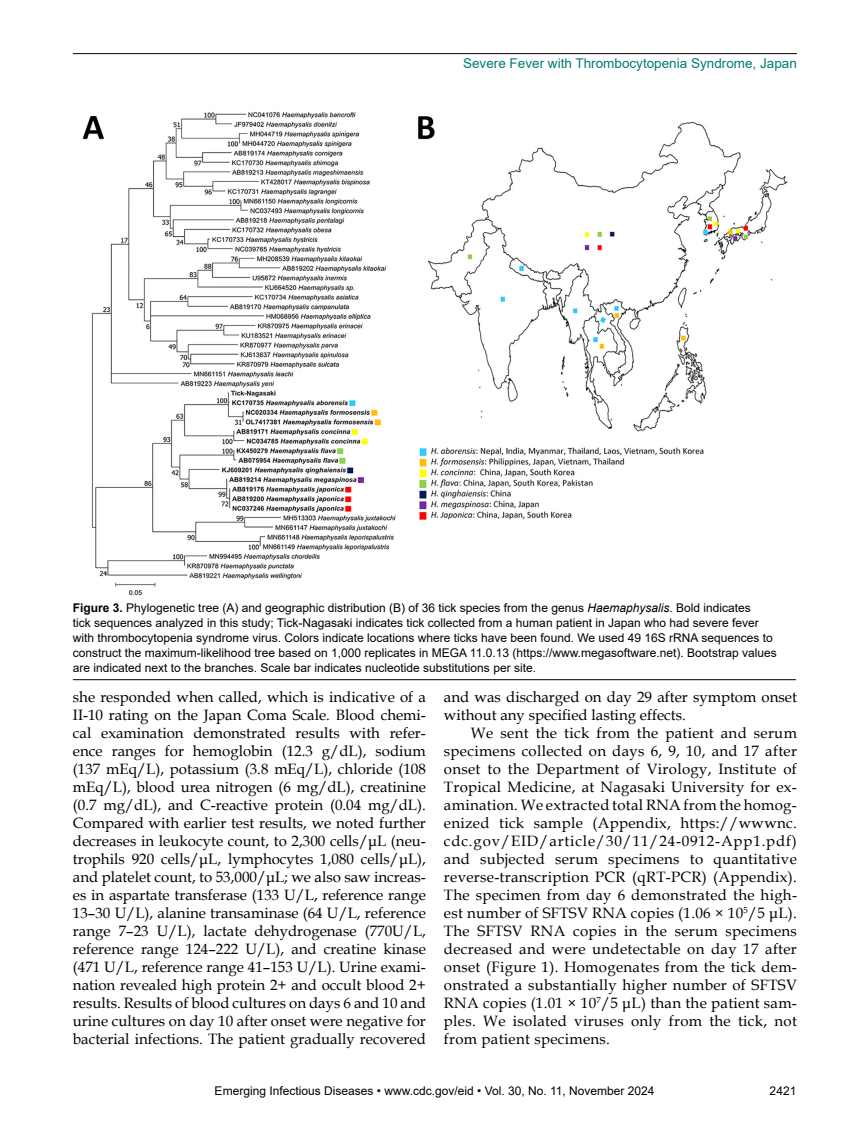
<style>
.page{position:relative;width:851px;height:1134px;background:#fff}
.page>*{position:absolute;margin:0;border:0;box-sizing:border-box;transform-origin:0 0}
.t1{font:15px/18px "Book Antiqua";color:#000;text-align:justify}
.t2{font:13.5px "Arial";color:#007d70}
.t3{font:12px/15px "Arial";color:#000}
.s1{font-weight:700}
.s2{font-style:italic}
</style>
<div class="page">
<hr style="left:73px;top:53px;width:723px;height:1px;background:#000">
<img style="left:82px;top:112px;width:706px;height:484px">
<hr style="left:73px;top:679px;width:723px;height:1px;background:#000">
<p class="t2" style="left:463px;top:54px;width:335px">Severe Fever with Thrombocytopenia Syndrome, Japan</p>
<p class="t3" style="left:73px;top:600px;width:705px"><span class="s1">Figure 3.</span> Phylogenetic tree (A) and geographic distribution (B) of 36 tick species from the genus <span class="s2">Haemaphysalis</span>. Bold indicates<br>tick sequences analyzed in this study; Tick-Nagasaki indicates tick collected from a human patient in Japan who had severe fever with thrombocytopenia syndrome virus. Colors indicate locations where ticks have been found. We used 49 16S rRNA sequences to construct the maximum-likelihood tree based on 1,000 replicates in MEGA 11.0.13 (https://www.megasoftware.net). Bootstrap values are indicated next to the branches. Scale bar indicates nucleotide substitutions per site.</p>
<p class="t1" style="left:73px;top:688px;width:354px">she responded when called, which is indicative of a II-10 rating on the Japan Coma Scale. Blood chemi&shy;cal examination demonstrated results with refer&shy;ence ranges for hemoglobin (12.3 g/dL), sodium (137 mEq/L), potassium (3.8 mEq/L), chloride (108 mEq/L), blood urea nitrogen (6 mg/dL), creatinine (0.7 mg/dL), and C-reactive protein (0.04 mg/dL).<br>Compared with earlier test results, we noted further decreases in leukocyte count, to 2,300 cells/μL (neu&shy;trophils 920 cells/μL, lymphocytes 1,080 cells/μL), and platelet count, to 53,000/μL; we also saw increas&shy;es in aspartate transferase (133 U/L, reference range 13–30 U/L), alanine transaminase (64 U/L, reference range 7–23 U/L), lactate dehydrogenase (770U/L, reference range 124–222 U/L), and creatine kinase (471 U/L, reference range 41–153 U/L). Urine exami&shy;nation revealed high protein 2+ and occult blood 2+ results. Results of blood cultures on days 6 and 10 and urine cultures on day 10 after onset were negative for bacterial infections. The patient gradually recovered</p>
<p class="t1" style="left:444px;top:688px;width:354px">and was discharged on day 29 after symptom onset without any specified lasting effects.</p>
<p class="t1" style="left:444px;top:724px;width:354px;text-indent:27px">We sent the tick from the patient and serum specimens collected on days 6, 9, 10, and 17 after onset to the Department of Virology, Institute of Tropical Medicine, at Nagasaki University for ex&shy;amination. We extracted total RNA from the homog&shy;enized tick sample (Appendix, https://wwwnc. cdc.gov/EID/article/30/11/24-0912-App1.pdf) and subjected serum specimens to quantitative reverse-transcription PCR (qRT-PCR) (Appendix).<br>The specimen from day 6 demonstrated the high&shy;est number of SFTSV RNA copies (1.06 × 10<sup>5</sup>/5 μL).<br>The SFTSV RNA copies in the serum specimens decreased and were undetectable on day 17 after onset (Figure 1). Homogenates from the tick dem&shy;onstrated a substantially higher number of SFTSV RNA copies (1.01 × 10<sup>7</sup>/5 μL) than the patient sam&shy;ples. We isolated viruses only from the tick, not from patient specimens.</p>
<p class="t3" style="left:215px;top:1084px;width:441px">Emerging Infectious Diseases • www.cdc.gov/eid • Vol. 30, No. 11, November 2024</p>
<p class="t3" style="left:769px;top:1084px;width:28px">2421</p>
</div>
